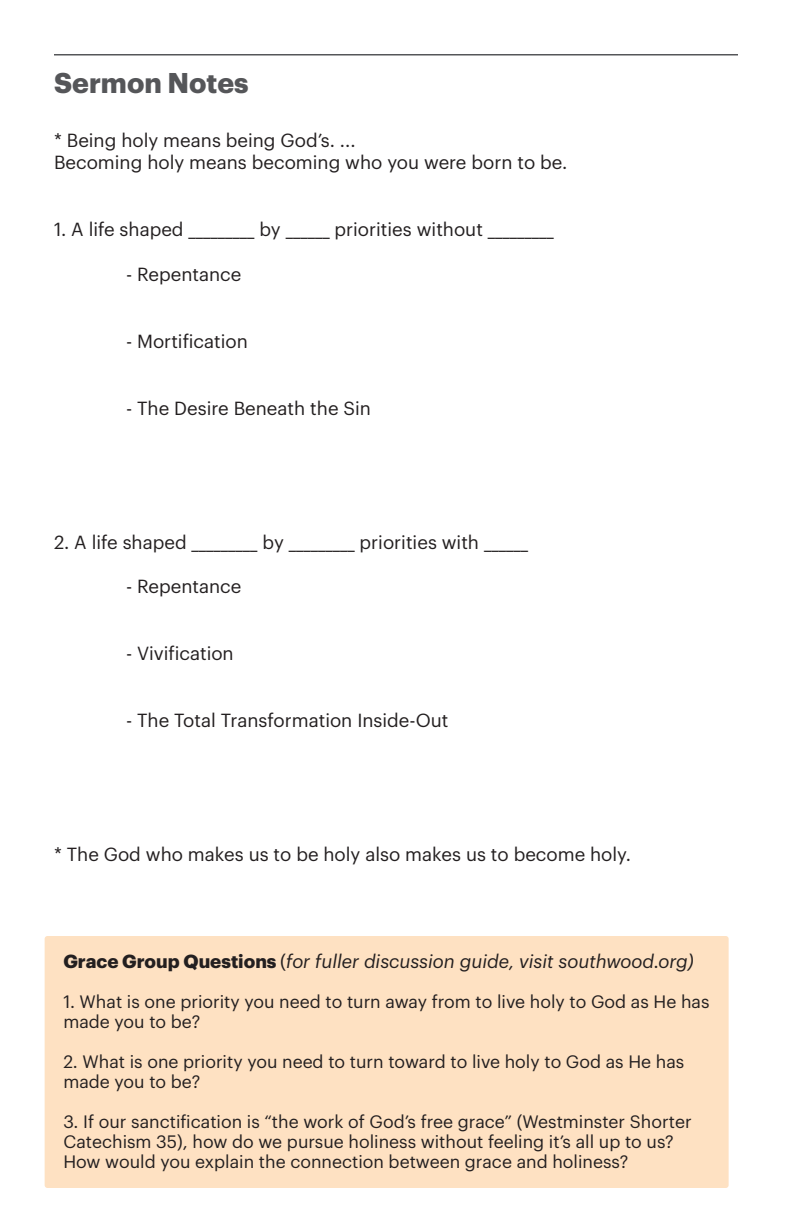
<style>
.page{position:relative;width:792px;height:1224px;background:#fff}
.page>*{position:absolute;margin:0;border:0;box-sizing:border-box;transform-origin:0 0}
.t1{font:700 28px "Graphik";color:#555659}
.t2{font:18.6px "Graphik";color:#231f20}
.t3{font:italic 18.6px "Graphik";color:#231f20}
.t4{font:17.6px/20px "Graphik";color:#231f20}
.s1{font-weight:700;font-style:normal}
.s2{font-style:normal}
</style>
<div class="page">
<div style="left:45px;top:936px;width:684px;height:252px;background:#fee1c2;border-radius:3px"></div>
<hr style="left:54px;top:54px;width:684px;height:2px;background:#555659">
<p class="t1" style="left:54px;top:61px;width:196px">Sermon Notes</p>
<p class="t2" style="left:54px;top:126px;width:303px">* Being holy means being God’s. ...</p>
<p class="t2" style="left:54px;top:149px;width:515px">Becoming holy means becoming who you were born to be.</p>
<p class="t2" style="left:54px;top:216px;width:501px">1. A life shaped _________ by ______ priorities without _________</p>
<p class="t2" style="left:126px;top:260px;width:117px">- Repentance</p>
<p class="t2" style="left:126px;top:327px;width:123px">- Mortification</p>
<p class="t2" style="left:126px;top:394px;width:247px">- The Desire Beneath the Sin</p>
<p class="t2" style="left:54px;top:528px;width:476px">2. A life shaped _________ by _________ priorities with ______</p>
<p class="t2" style="left:126px;top:573px;width:117px">- Repentance</p>
<p class="t2" style="left:126px;top:640px;width:109px">- Vivification</p>
<p class="t2" style="left:126px;top:707px;width:324px">- The Total Transformation Inside-Out</p>
<p class="t2" style="left:54px;top:841px;width:579px">* The God who makes us to be holy also makes us to become holy.</p>
<p class="t3" style="left:63px;top:948px;width:632px"><span class="s1">Grace Group Questions</span> <span class="s2">(</span>for fuller discussion guide, visit southwood.org)</p>
<p class="t4" style="left:63px;top:990px;width:648px">1. What is one priority you need to turn away from to live holy to God as He has made you to be?</p>
<p class="t4" style="left:63px;top:1050px;width:623px">2. What is one priority you need to turn toward to live holy to God as He has made you to be?</p>
<p class="t4" style="left:63px;top:1110px;width:630px">3. If our sanctification is “the work of God’s free grace” (Westminster Shorter<br>Catechism 35), how do we pursue holiness without feeling it’s all up to us?<br>How would you explain the connection between grace and holiness?</p>
</div>
